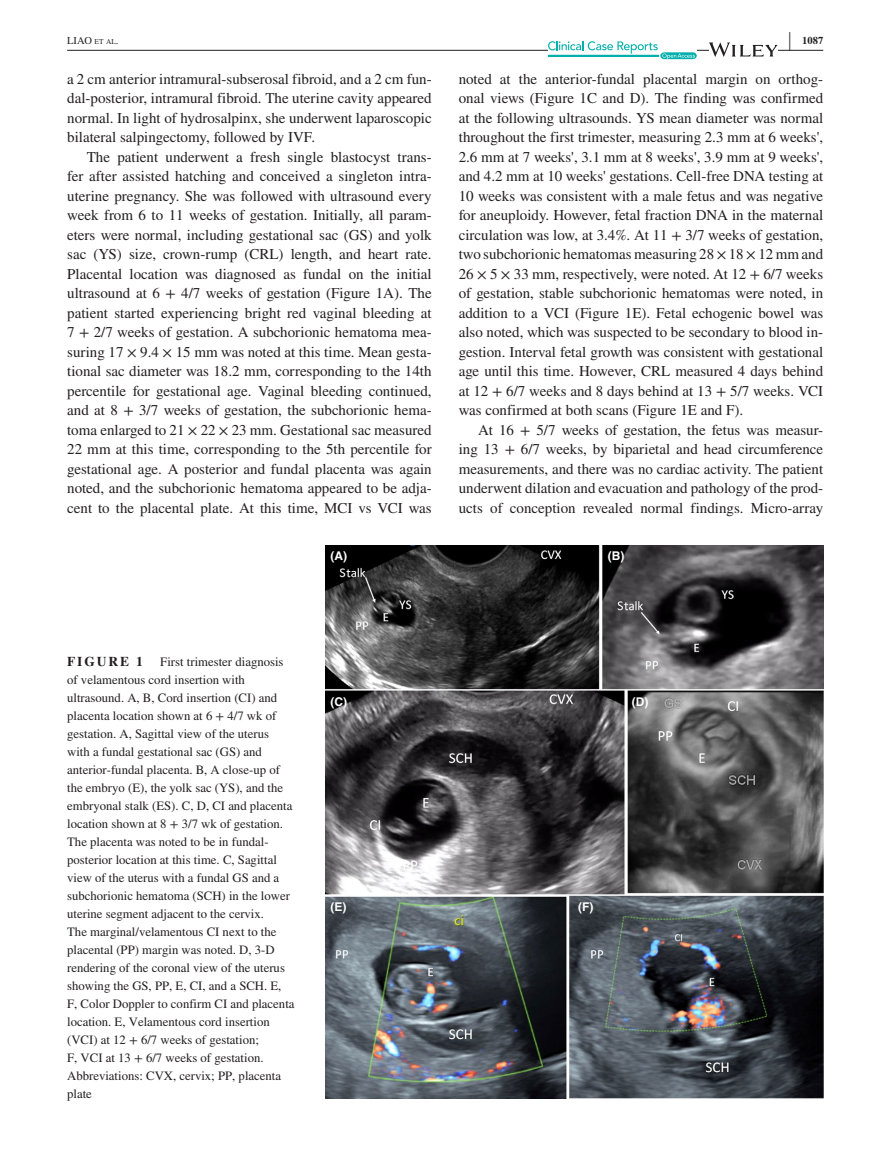
<style>
.page{position:relative;width:893px;height:1174px;background:#fff}
.page>*{position:absolute;margin:0;border:0;box-sizing:border-box;transform-origin:0 0}
.t1{font:700 25.95px "STIX";color:#231f20;scale:.36 1}
.t2{font:15px/19.5px "STIX";color:#231f20;text-align:justify}
.t3{font:700 13.5px "STIX";letter-spacing:.14em;color:#231f20}
.t4{font:12.75px/18px "STIX";color:#231f20}
.t5{font:700 12px "Helvetica";color:#fff}
.t6{font:10.5px "STIX";color:#231f20}
.t7{font:700 10.5px "STIX";color:#231f20}
.s1{font-size:7.35px}
</style>
<div class="page">
<hr style="left:67px;top:50px;width:756px;height:1px;background:#231f20">
<svg style="left:548px;top:41px;width:149px;height:18px"></svg>
<svg style="left:709px;top:42px;width:69px;height:15px"></svg>
<img style="left:326px;top:546px;width:497px;height:552px">
<h1 class="t1" style="left:789px;top:26px;width:7px">|</h1>
<p class="t6" style="left:67px;top:33px;width:53px">LIAO <span class="s1">et al</span> .</p>
<p class="t7" style="left:802px;top:34px;width:22px">1087</p>
<p class="t2" style="left:67px;top:70px;width:366px">a 2 cm anterior intramural-subserosal fibroid, and a 2 cm fun&shy;dal-posterior, intramural fibroid. The uterine cavity appeared normal. In light of hydrosalpinx, she underwent laparoscopic bilateral salpingectomy, followed by IVF.</p>
<p class="t2" style="left:67px;top:148px;width:366px;text-indent:20px">The patient underwent a fresh single blastocyst trans&shy;fer after assisted hatching and conceived a singleton intra&shy;uterine pregnancy. She was followed with ultrasound every week from 6 to 11 weeks of gestation. Initially, all param&shy;eters were normal, including gestational sac (GS) and yolk sac (YS) size, crown-rump (CRL) length, and heart rate.<br>Placental location was diagnosed as fundal on the initial ultrasound at 6 + 4/7 weeks of gestation (Figure 1A). The patient started experiencing bright red vaginal bleeding at 7 + 2/7 weeks of gestation. A subchorionic hematoma mea&shy;suring 17 × 9.4 × 15 mm was noted at this time. Mean gesta&shy;tional sac diameter was 18.2 mm, corresponding to the 14th percentile for gestational age. Vaginal bleeding continued, and at 8 + 3/7 weeks of gestation, the subchorionic hema&shy;toma enlarged to 21 × 22 × 23 mm. Gestational sac measured 22 mm at this time, corresponding to the 5th percentile for gestational age. A posterior and fundal placenta was again noted, and the subchorionic hematoma appeared to be adja&shy;cent to the placental plate. At this time, MCI vs VCI was</p>
<p class="t2" style="left:459px;top:70px;width:366px">noted at the anterior-fundal placental margin on orthog&shy;onal views (Figure 1C and D). The finding was confirmed at the following ultrasounds. YS mean diameter was normal throughout the first trimester, measuring 2.3 mm at 6 weeks', 2.6 mm at 7 weeks', 3.1 mm at 8 weeks', 3.9 mm at 9 weeks', and 4.2 mm at 10 weeks' gestations. Cell-free DNA testing at 10 weeks was consistent with a male fetus and was negative for aneuploidy. However, fetal fraction DNA in the maternal circulation was low, at 3.4%. At 11 + 3/7 weeks of gestation, two subchorionic hematomas measuring 28 × 18 × 12 mm and 26 × 5 × 33 mm, respectively, were noted. At 12 + 6/7 weeks of gestation, stable subchorionic hematomas were noted, in addition to a VCI (Figure 1E). Fetal echogenic bowel was also noted, which was suspected to be secondary to blood in&shy;gestion. Interval fetal growth was consistent with gestational age until this time. However, CRL measured 4 days behind at 12 + 6/7 weeks and 8 days behind at 13 + 5/7 weeks. VCI was confirmed at both scans (Figure 1E and F).</p>
<p class="t2" style="left:459px;top:421px;width:366px;text-indent:20px">At 16 + 5/7 weeks of gestation, the fetus was measur&shy;ing 13 + 6/7 weeks, by biparietal and head circumference measurements, and there was no cardiac activity. The patient underwent dilation and evacuation and pathology of the prod&shy;ucts of conception revealed normal findings. Micro-array</p>
<p class="t5" style="left:331px;top:548px;width:18px">(A)</p>
<p class="t5" style="left:608px;top:548px;width:18px">(B)</p>
<p class="t3" style="left:67px;top:653px;width:77px">FIGURE 1</p>
<p class="t4" style="left:67px;top:653px;width:229px;text-indent:93px">First trimester diagnosis of velamentous cord insertion with ultrasound. A, B, Cord insertion (CI) and placenta location shown at 6 + 4/7 wk of gestation. A, Sagittal view of the uterus with a fundal gestational sac (GS) and anterior-fundal placenta. B, A close-up of the embryo (E), the yolk sac (YS), and the embryonal stalk (ES). C, D, CI and placenta location shown at 8 + 3/7 wk of gestation.<br>The placenta was noted to be in fundal&shy;posterior location at this time. C, Sagittal view of the uterus with a fundal GS and a subchorionic hematoma (SCH) in the lower uterine segment adjacent to the cervix.<br>The marginal/velamentous CI next to the placental (PP) margin was noted. D, 3-D rendering of the coronal view of the uterus showing the GS, PP, E, CI, and a SCH. E, F, Color Doppler to confirm CI and placenta location. E, Velamentous cord insertion (VCI) at 12 + 6/7 weeks of gestation;<br>F, VCI at 13 + 6/7 weeks of gestation.<br>Abbreviations: CVX, cervix; PP, placenta plate</p>
<p class="t5" style="left:331px;top:694px;width:18px">(C)</p>
<p class="t5" style="left:331px;top:899px;width:17px">(E)</p>
<p class="t5" style="left:578px;top:899px;width:17px">(F)</p>
<p class="t5" style="left:632px;top:694px;width:18px">(D)</p>
</div>
